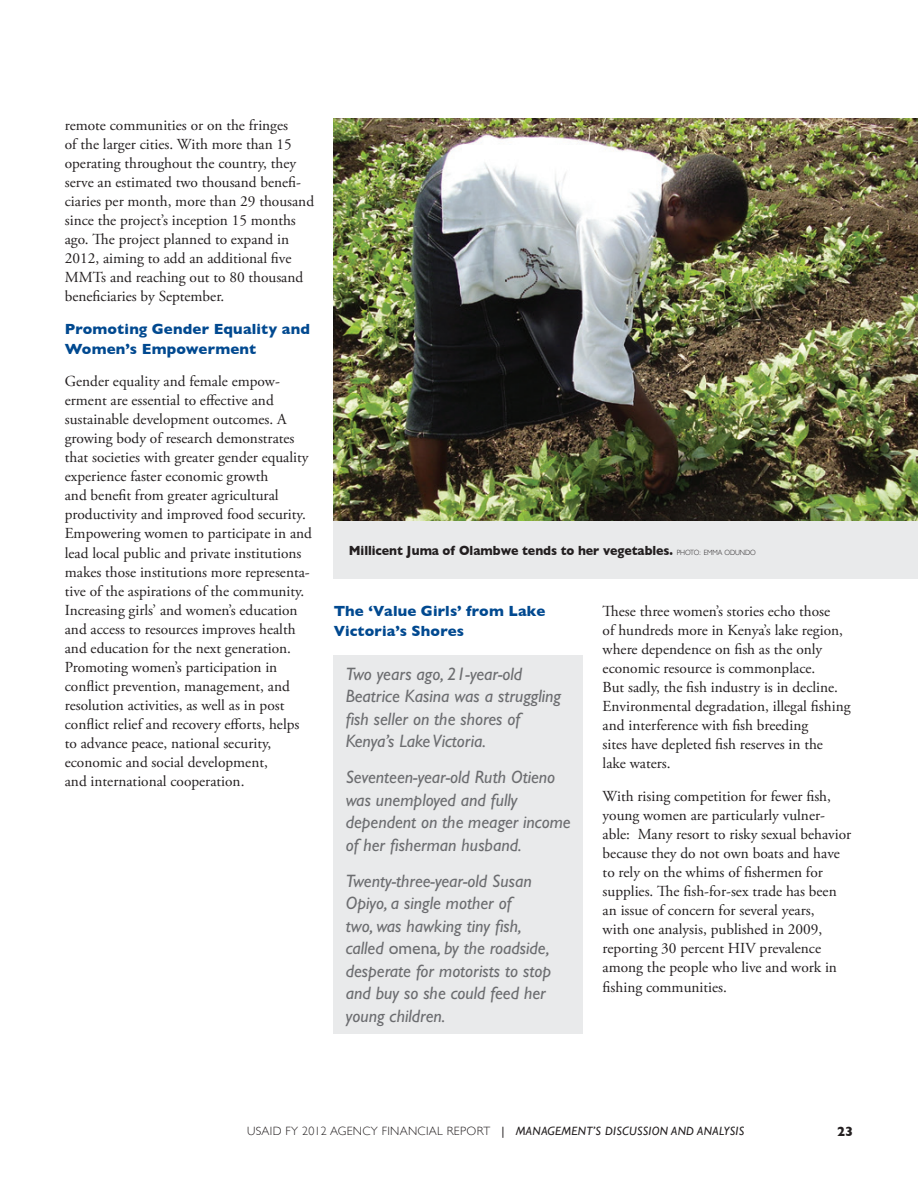
<style>
.page{position:relative;width:918px;height:1188px;background:#fff}
.page>*{position:absolute;margin:0;border:0;box-sizing:border-box;transform-origin:0 0}
.Sidebar_Text{font:italic 18px/22.5px "Gill Sans Std";color:#6c6d70}
._2_00_BodyText{font:15.3px/19px "Adobe Garamond Pro";color:#231f20}
._1_04_Header_Lvl4{font:700 15px/19.5px "Gill Sans";letter-spacing:.01em;color:#014990}
.t1{font:700 13.5px "Gill Sans";letter-spacing:-.005em;color:#231f20;scale:.92 1}
.t2{font:700 13.5px "Gill Sans";letter-spacing:-.005em;color:#231f20}
.t3{font:italic 12px "Gill Sans";letter-spacing:.025em;color:#231f20}
.s1{font-weight:300;font-size:7.5px}
.s2{font-style:normal}
.s3{font-weight:300;font-style:normal}
</style>
<div class="page">
<div style="left:334px;top:655px;width:249px;height:379px;background:#e9eaeb"></div>
<img style="left:334px;top:119px;width:584px;height:402px">
<div style="left:334px;top:521px;width:584px;height:58px;background:#e9eaeb"></div>
<p class="_2_00_BodyText" style="left:65px;top:116px;width:251px">remote communities or on the fringes<br>of the larger cities. With more than 15 operating throughout the country, they serve an estimated two thousand benefi&shy;ciaries per month, more than 29 thousand since the project’s inception 15 months ago. The project planned to expand in 2012, aiming to add an additional five MMTs and reaching out to 80 thousand beneficiaries by September.</p>
<p class="_1_04_Header_Lvl4" style="left:65px;top:319px;width:247px">Promoting Gender Equality and<br>Women’s Empowerment</p>
<p class="_2_00_BodyText" style="left:65px;top:372px;width:249px">Gender equality and female empow&shy;erment are essential to effective and sustainable development outcomes. A growing body of research demonstrates that societies with greater gender equality experience faster economic growth<br>and benefit from greater agricultural productivity and improved food security.<br>Empowering women to participate in and lead local public and private institutions makes those institutions more representa&shy;tive of the aspirations of the community.<br>Increasing girls’ and women’s education and access to resources improves health and education for the next generation.<br>Promoting women’s participation in conflict prevention, management, and resolution activities, as well as in post conflict relief and recovery efforts, helps to advance peace, national security, economic and social development,<br>and international cooperation.</p>
<p class="t1" style="left:349px;top:542px;width:444px">Millicent Juma of Olambwe tends to her vegetables. <span class="s1">PHOTO: EMMA ODUNDO</span></p>
<p class="_1_04_Header_Lvl4" style="left:334px;top:601px;width:213px">The ‘Value Girls’ from Lake<br>Victoria’s Shores</p>
<p class="Sidebar_Text" style="left:346px;top:662px;width:217px">Two years ago, 21-year-old<br>Beatrice Kasina was a struggling fish seller on the shores of<br>Kenya’s Lake Victoria.</p>
<p class="Sidebar_Text" style="left:346px;top:766px;width:227px">Seventeen-year-old Ruth Otieno was unemployed and fully dependent on the meager income of her fisherman husband.</p>
<p class="Sidebar_Text" style="left:346px;top:869px;width:207px">Twenty-three-year-old Susan<br>Opiyo, a single mother of<br>two, was hawking tiny fish, called <span class="s2">omena</span>, by the roadside, desperate for motorists to stop and buy so she could feed her young children.</p>
<p class="_2_00_BodyText" style="left:603px;top:602px;width:249px">These three women’s stories echo those<br>of hundreds more in Kenya’s lake region, where dependence on fish as the only economic resource is commonplace.<br>But sadly, the fish industry is in decline.<br>Environmental degradation, illegal fishing and interference with fish breeding<br>sites have depleted fish reserves in the<br>lake waters.</p>
<p class="_2_00_BodyText" style="left:603px;top:787px;width:250px">With rising competition for fewer fish, young women are particularly vulner&shy;able: Many resort to risky sexual behavior because they do not own boats and have to rely on the whims of fishermen for supplies. The fish-for-sex trade has been an issue of concern for several years,<br>with one analysis, published in 2009, reporting 30 percent HIV prevalence among the people who live and work in fishing communities.</p>
<p class="t3" style="left:247px;top:1124px;width:499px"><span class="s3">USAID FY 2012 AGENCY FINANCIAL REPORT</span> <span class="s2">|</span> MANAGEMENT’S DISCUSSION AND ANALYSIS</p>
<p class="t2" style="left:837px;top:1124px;width:18px">23</p>
</div>
